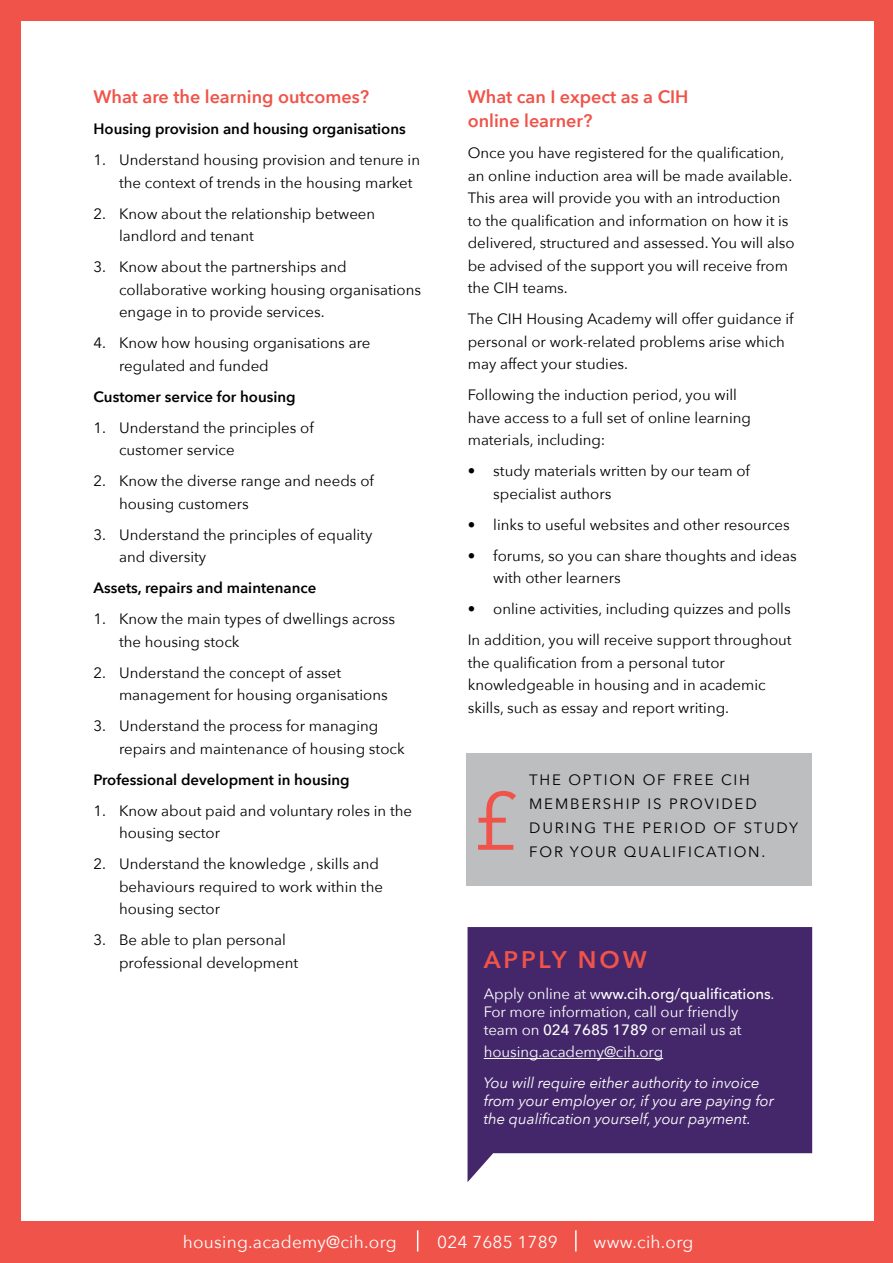
<style>
.page{position:relative;width:893px;height:1263px;background:#f05349}
.page>*{position:absolute;margin:0;border:0;box-sizing:border-box;transform-origin:0 0}
.t1{font:81px "Avenir Next";color:#f05349}
.t2{font:600 24px "Avenir Next";letter-spacing:.12em;color:#f05349}
.t3{font:600 18px/24px "Avenir Next";color:#f05349}
.t4{font:17.25px "Avenir Next";letter-spacing:.015em;color:#fff}
.t5{font:15px/22.5px "Avenir Next";color:#000}
.t6{font:15px/18px "Avenir Next";letter-spacing:-.005em;color:#fff}
.t7{font:600 15px "Avenir Next";color:#000}
.t8{font:italic 15px/18px "Avenir Next";letter-spacing:-.005em;color:#fff}
.t9{font:15px/24px "Avenir Next";letter-spacing:.12em;color:#000}
.s1{font-weight:500}
</style>
<div class="page">
<div style="left:21px;top:21px;width:853px;height:1200px;background:#fff"></div>
<svg style="left:417px;top:1230px;width:1px;height:21px"></svg>
<hr style="left:575px;top:1230px;width:2px;height:21px;background:#fff">
<svg style="left:468px;top:927px;width:344px;height:255px;background:#583e7a"></svg>
<hr style="left:484px;top:1058px;width:179px;height:1px;background:#fff">
<div style="left:467px;top:753px;width:345px;height:132px;background:#bcbec0"></div>
<p class="t3" style="left:94px;top:84px;width:277px">What are the learning outcomes?</p>
<p class="t7" style="left:94px;top:116px;width:314px">Housing provision and housing organisations</p>
<p class="t5" style="left:119px;top:148px;width:302px;text-indent:-26px">1. Understand housing provision and tenure in the context of trends in the housing market</p>
<p class="t5" style="left:119px;top:201px;width:258px;text-indent:-26px">2. Know about the relationship between landlord and tenant</p>
<p class="t5" style="left:119px;top:255px;width:304px;text-indent:-26px">3. Know about the partnerships and collaborative working housing organisations engage in to provide services.</p>
<p class="t5" style="left:119px;top:331px;width:253px;text-indent:-26px">4. Know how housing organisations are regulated and funded</p>
<p class="t7" style="left:94px;top:383px;width:204px">Customer service for housing</p>
<p class="t5" style="left:119px;top:415px;width:196px;text-indent:-26px">1. Understand the principles of customer service</p>
<p class="t5" style="left:119px;top:469px;width:256px;text-indent:-26px">2. Know the diverse range and needs of housing customers</p>
<p class="t5" style="left:119px;top:522px;width:255px;text-indent:-26px">3. Understand the principles of equality and diversity</p>
<p class="t7" style="left:94px;top:575px;width:224px">Assets, repairs and maintenance</p>
<p class="t5" style="left:119px;top:607px;width:278px;text-indent:-26px">1. Know the main types of dwellings across the housing stock</p>
<p class="t5" style="left:119px;top:660px;width:270px;text-indent:-26px">2. Understand the concept of asset management for housing organisations</p>
<p class="t5" style="left:119px;top:714px;width:287px;text-indent:-26px">3. Understand the process for managing repairs and maintenance of housing stock</p>
<p class="t7" style="left:94px;top:767px;width:258px">Professional development in housing</p>
<p class="t5" style="left:119px;top:799px;width:295px;text-indent:-26px">1. Know about paid and voluntary roles in the housing sector</p>
<p class="t5" style="left:119px;top:852px;width:265px;text-indent:-26px">2. Understand the knowledge , skills and behaviours required to work within the housing sector</p>
<p class="t5" style="left:119px;top:928px;width:181px;text-indent:-26px">3. Be able to plan personal professional development</p>
<p class="t3" style="left:468px;top:84px;width:222px">What can I expect as a CIH online learner?</p>
<p class="t5" style="left:468px;top:141px;width:328px">Once you have registered for the qualification, an online induction area will be made available.<br>This area will provide you with an introduction to the qualification and information on how it is delivered, structured and assessed. You will also be advised of the support you will receive from the CIH teams.</p>
<p class="t5" style="left:468px;top:307px;width:327px">The CIH Housing Academy will offer guidance if personal or work-related problems arise which may affect your studies.</p>
<p class="t5" style="left:468px;top:383px;width:285px">Following the induction period, you will have access to a full set of online learning materials, including:</p>
<p class="t5" style="left:493px;top:459px;width:258px;text-indent:-26px">• study materials written by our team of specialist authors</p>
<p class="t5" style="left:468px;top:512px;width:324px">• links to useful websites and other resources</p>
<p class="t5" style="left:493px;top:543px;width:305px;text-indent:-26px">• forums, so you can share thoughts and ideas with other learners</p>
<p class="t5" style="left:468px;top:593px;width:325px;line-height:31px">• online activities, including quizzes and polls<br>In addition, you will receive support throughout</p>
<p class="t5" style="left:468px;top:650px;width:299px">the qualification from a personal tutor knowledgeable in housing and in academic skills, such as essay and report writing.</p>
<h1 class="t1" style="left:472px;top:753px;width:48px">£</h1>
<p class="t9" style="left:529px;top:767px;width:270px">THE OPTION OF FREE CIH<br>MEMBERSHIP IS PROVIDED<br>DURING THE PERIOD OF STUDY</p>
<p class="t9" style="left:529px;top:839px;width:238px">FOR YOUR QUALIFICATION.</p>
<h2 class="t2" style="left:484px;top:939px;width:165px">APPLY NOW</h2>
<p class="t6" style="left:484px;top:984px;width:292px">Apply online at w<span class="s1">ww.cih.org/qualifications</span>.<br>For more information, call our friendly team on <span class="s1">024 7685 1789</span> or email us at</p>
<p class="t6" style="left:484px;top:1042px;width:181px">housing.academy@cih.org</p>
<p class="t8" style="left:484px;top:1073px;width:292px">You will require either authority to invoice from your employer or, if you are paying for the qualification yourself, your payment.</p>
<p class="t4" style="left:183px;top:1227px;width:215px">housing.academy@cih.org</p>
<p class="t4" style="left:437px;top:1227px;width:122px">024 7685 1789</p>
<p class="t4" style="left:594px;top:1227px;width:101px">www.cih.org</p>
</div>
